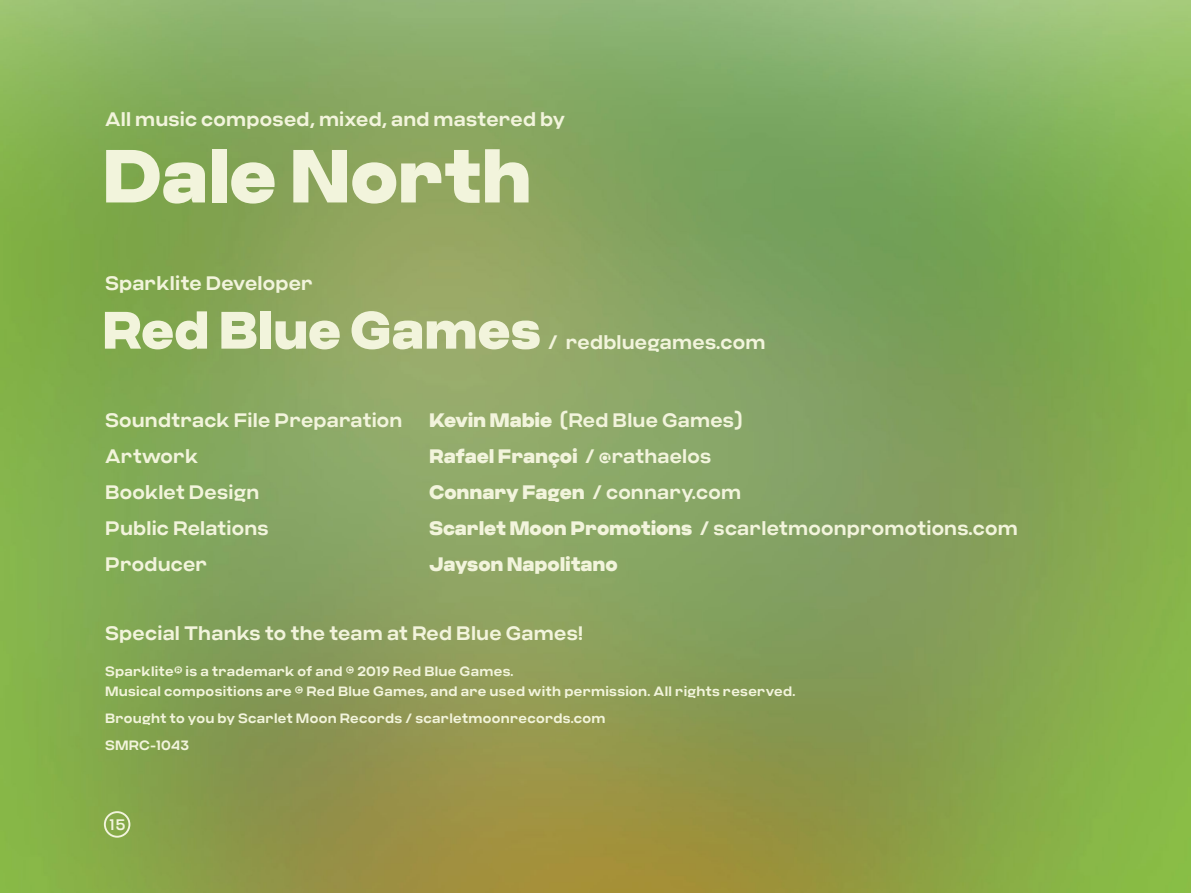
<style>
.page{position:relative;width:1191px;height:893px;background:#fff}
.page>*{position:absolute;margin:0;border:0;box-sizing:border-box;transform-origin:0 0}
.t1{font:75px "Criteria CF Super";letter-spacing:-.01em;color:#f2f4dc}
.t2{font:52.5px "Criteria CF Super";letter-spacing:-.01em;color:#f2f4dc}
.t3{font:600 19.5px "Criteria CF";letter-spacing:.01em;color:#f2f4dc}
.t4{font:19.5px "Criteria CF Super";letter-spacing:-.01em;color:#f2f4dc}
.t5{font:500 15.3px "Criteria CF";color:#f2f4dc}
.t6{font:600 13.5px/19.5px "Criteria CF";letter-spacing:.02em;color:#f2f4dc}
.s1{font-family:"Criteria CF Super";font-weight:400}
.s2{font-family:"Criteria CF";font-weight:600}
</style>
<div class="page">
<img style="left:0;top:0;width:1191px;height:893px">
<div style="left:104px;top:811px;width:26px;height:27px;border:2px solid #f2f4dc;border-radius:50%"></div>
<p class="t3" style="left:105px;top:107px;width:461px">All music composed, mixed, and mastered by</p>
<h1 class="t1" style="left:102px;top:131px;width:432px">Dale North</h1>
<p class="t3" style="left:105px;top:272px;width:209px">Sparklite Developer</p>
<h2 class="t2" style="left:102px;top:299px;width:440px">Red Blue Games</h2>
<p class="t3" style="left:548px;top:330px;width:219px">/ redbluegames.com</p>
<p class="t3" style="left:105px;top:409px;width:299px">Soundtrack File Preparation</p>
<p class="t3" style="left:429px;top:409px;width:315px"><span class="s1">Kevin Mabie</span> (Red Blue Games)</p>
<p class="t3" style="left:105px;top:445px;width:95px">Artwork</p>
<p class="t4" style="left:429px;top:445px;width:284px">Rafael Françoi <span class="s2">/ @rathaelos</span></p>
<p class="t3" style="left:105px;top:481px;width:156px">Booklet Design</p>
<p class="t4" style="left:429px;top:481px;width:314px">Connary Fagen <span class="s2">/ connary.com</span></p>
<p class="t3" style="left:105px;top:517px;width:165px">Public Relations</p>
<p class="t3" style="left:429px;top:517px;width:590px"><span class="s1">Scarlet Moon Promotions</span> / scarletmoonpromotions.com</p>
<p class="t3" style="left:105px;top:553px;width:104px">Producer</p>
<p class="t4" style="left:429px;top:553px;width:190px">Jayson Napolitano</p>
<p class="t3" style="left:105px;top:622px;width:480px">Special Thanks to the team at Red Blue Games!</p>
<p class="t6" style="left:105px;top:662px;width:692px">Sparklite® is a trademark of and © 2019 Red Blue Games.<br>Musical compositions are © Red Blue Games, and are used with permission. All rights reserved.</p>
<p class="t6" style="left:105px;top:705px;width:502px;line-height:27px">Brought to you by Scarlet Moon Records / scarletmoonrecords.com<br>SMRC-1043</p>
<p class="t5" style="left:109px;top:815px;width:18px">15</p>
</div>
